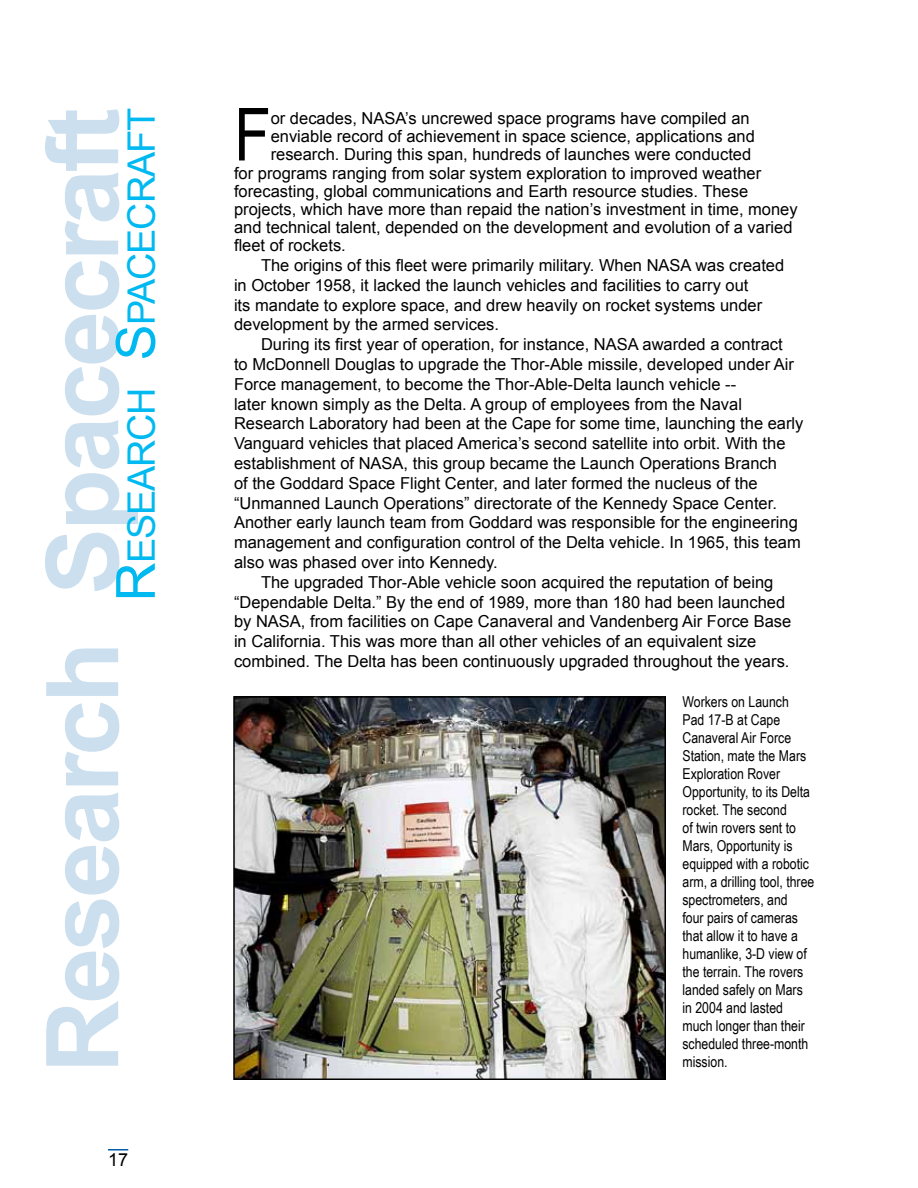
<style>
.page{position:relative;width:918px;height:1188px;background:#fff}
.page>*{position:absolute;margin:0;border:0;box-sizing:border-box;transform-origin:0 0}
.t1{font:700 100.5px "Arial";letter-spacing:-.03em;color:#ccdfee}
.Drop_Cap_3{font:73.35px "Arial Narrow";color:#000}
.t2{font:37.8px "Arial";letter-spacing:-.03em;color:#00b9f1}
.t3{font:18px "Arial";color:#000}
.Cutline{font:16.5px/19.8px "Arial";color:#000}
.Drop_Cap_3-2{font:16.5px "Arial";color:#000}
.Cutline-2{font:15px/18px "Arial Narrow";color:#000}
.s1{font-size:54px}
</style>
<div class="page">
<svg style="left:108px;top:1149px;width:20px;height:1px"></svg>
<img style="left:236px;top:699px;width:427px;height:378px">
<div style="left:233px;top:696px;width:433px;height:384px;border:2px solid #000"></div>
<p class="t2" style="left:117px;top:601px;width:495px;rotate:-90deg"><span class="s1">R</span>esearch <span class="s1">S</span>pacecraft</p>
<p class="t1" style="left:17px;top:1073px;width:966px;rotate:-90deg">Research Spacecraft</p>
<p class="t3" style="left:108px;top:1148px;width:22px">17</p>
<p class="Drop_Cap_3" style="left:234px;top:93px;width:38px">F</p>
<p class="Drop_Cap_3-2" style="left:271px;top:108px;width:481px">or decades, NASA’s uncrewed space programs have compiled an</p>
<p class="Drop_Cap_3-2" style="left:271px;top:126px;width:486px">enviable record of achievement in space science, applications and</p>
<p class="Drop_Cap_3-2" style="left:271px;top:144px;width:482px">research. During this span, hundreds of launches were conducted</p>
<p class="Drop_Cap_3-2" style="left:234px;top:162px;width:529px">for programs ranging from solar system exploration to improved weather</p>
<p class="Drop_Cap_3-2" style="left:234px;top:180px;width:516px">forecasting, global communications and Earth resource studies. These</p>
<p class="Drop_Cap_3-2" style="left:234px;top:198px;width:565px">projects, which have more than repaid the nation’s investment in time, money</p>
<p class="Drop_Cap_3-2" style="left:234px;top:216px;width:560px">and technical talent, depended on the development and evolution of a varied</p>
<p class="Drop_Cap_3-2" style="left:234px;top:235px;width:113px">fleet of rockets.</p>
<p class="Cutline" style="left:234px;top:256px;width:552px;text-indent:27px">The origins of this fleet were primarily military. When NASA was created in October 1958, it lacked the launch vehicles and facilities to carry out<br>its mandate to explore space, and drew heavily on rocket systems under development by the armed services.</p>
<p class="Cutline" style="left:234px;top:335px;width:571px;text-indent:27px">During its first year of operation, for instance, NASA awarded a contract<br>to McDonnell Douglas to upgrade the Thor-Able missile, developed under Air Force management, to become the Thor-Able-Delta launch vehicle --<br>later known simply as the Delta. A group of employees from the Naval Research Laboratory had been at the Cape for some time, launching the early Vanguard vehicles that placed America’s second satellite into orbit. With the establishment of NASA, this group became the Launch Operations Branch<br>of the Goddard Space Flight Center, and later formed the nucleus of the “Unmanned Launch Operations” directorate of the Kennedy Space Center.<br>Another early launch team from Goddard was responsible for the engineering management and configuration control of the Delta vehicle. In 1965, this team also was phased over into Kennedy.</p>
<p class="Cutline" style="left:234px;top:572px;width:559px;text-indent:27px">The upgraded Thor-Able vehicle soon acquired the reputation of being “Dependable Delta.” By the end of 1989, more than 180 had been launched by NASA, from facilities on Cape Canaveral and Vandenberg Air Force Base in California. This was more than all other vehicles of an equivalent size combined. The Delta has been continuously upgraded throughout the years.</p>
<p class="Cutline-2" style="left:682px;top:693px;width:133px">Workers on Launch<br>Pad 17-B at Cape<br>Canaveral Air Force<br>Station, mate the Mars<br>Exploration Rover<br>Opportunity, to its Delta rocket. The second<br>of twin rovers sent to<br>Mars, Opportunity is equipped with a robotic arm, a drilling tool, three spectrometers, and<br>four pairs of cameras that allow it to have a humanlike, 3-D view of the terrain. The rovers landed safely on Mars in 2004 and lasted much longer than their scheduled three-month mission.</p>
</div>
